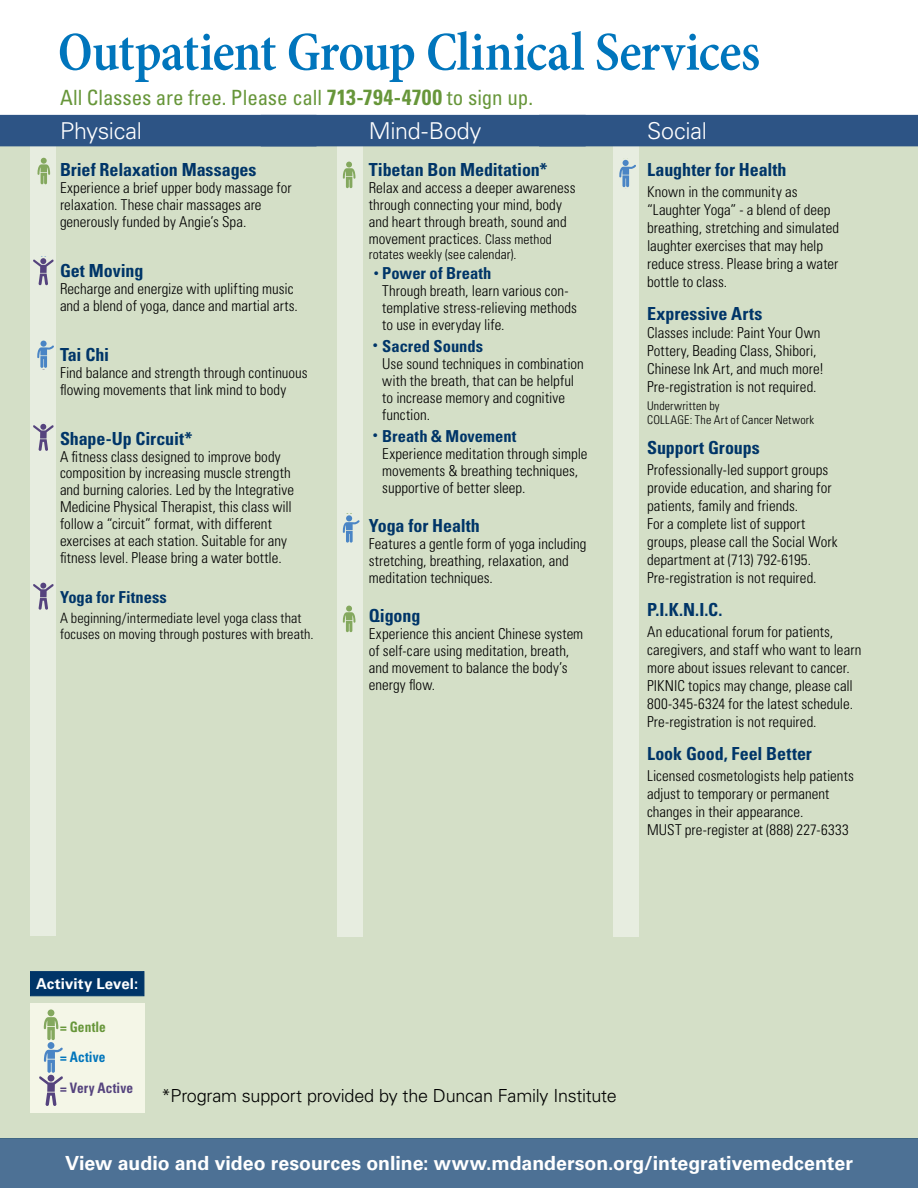
<style>
.page{position:relative;width:918px;height:1188px;background:#fff}
.page>*{position:absolute;margin:0;border:0;box-sizing:border-box;transform-origin:0 0}
.t1{font:600 condensed 55.5px "Minion Pro";letter-spacing:-.01em;color:#0075bc}
.t2{font:300 23.25px "Univers LT Std";letter-spacing:-.01em;color:#fff}
.t3{font:condensed 21px "Univers LT Std";letter-spacing:-.005em;color:#67963a}
.t4{font:700 19.5px "Univers LT Std";color:#fff}
.t5{font:700 condensed 18px "Univers LT Std";letter-spacing:-.005em;color:#003568}
.t6{font:300 18px "Univers LT Std";letter-spacing:-.015em;color:#000}
.t7{font:700 condensed 16.5px "Univers LT Std";color:#003568}
.t8{font:300 condensed 15px/17px "Univers LT Std";color:#000}
.t9{font:700 15px "Univers LT Std";letter-spacing:.01em;color:#fff}
.t10{font:700 condensed 14.4px/30.8px "Univers LT Std";letter-spacing:.01em;color:#55437e;scale:.93 1}
.t11{font:300 condensed 14.25px/16.5px "Univers LT Std";letter-spacing:.005em;color:#000}
.t12{font:300 condensed 13.5px "Univers LT Std";letter-spacing:.01em;color:#000}
.t13{font:300 condensed 12px/13.5px "Univers LT Std";letter-spacing:.015em;color:#000}
.s1{font-weight:700;font-size:21.9px}
.s2{font-size:13.5px}
.s3{font-weight:300;font-size:10.5px}
.s4{font-size:13.35px;color:#67963a}
.s5{color:#67963a}
.s6{font-size:13.35px;color:#0075bc}
.s7{color:#0075bc}
.s8{font-size:13.35px}
</style>
<div class="page">
<div style="left:0;top:115px;width:918px;height:1023px;background:#d4dfc7"></div>
<div style="left:30px;top:146px;width:26px;height:790px;background:#e7ede0"></div>
<div style="left:337px;top:126px;width:25px;height:811px;background:#e7ede0"></div>
<div style="left:614px;top:141px;width:25px;height:796px;background:#e7ede0"></div>
<div style="left:0;top:1138px;width:918px;height:50px;background:#4d7195"></div>
<div style="left:0;top:115px;width:316px;height:31px;background:#2d5485"></div>
<div style="left:261px;top:115px;width:325px;height:31px;background:#2d5485"></div>
<div style="left:539px;top:115px;width:379px;height:31px;background:#2d5485"></div>
<svg style="left:37px;top:158px;width:13px;height:26px"></svg>
<svg style="left:343px;top:162px;width:12px;height:26px"></svg>
<svg style="left:343px;top:606px;width:12px;height:26px"></svg>
<svg style="left:343px;top:515px;width:17px;height:28px"></svg>
<svg style="left:619px;top:160px;width:17px;height:27px"></svg>
<svg style="left:33px;top:258px;width:21px;height:27px"></svg>
<svg style="left:33px;top:424px;width:21px;height:27px"></svg>
<svg style="left:33px;top:583px;width:21px;height:27px"></svg>
<div style="left:30px;top:1003px;width:115px;height:110px;background:#f4f6e7"></div>
<div style="left:48px;top:1009px;width:6px;height:7px;background:#84a85e;border-radius:50%"></div>
<svg style="left:44px;top:1017px;width:14px;height:23px"></svg>
<div style="left:48px;top:1042px;width:6px;height:7px;background:#4a85c5;border-radius:50%"></div>
<svg style="left:39px;top:1048px;width:24px;height:58px"></svg>
<div style="left:30px;top:971px;width:114px;height:25px;background:#003568;border:1px solid #003568"></div>
<svg style="left:37px;top:341px;width:17px;height:27px"></svg>
<h1 class="t1" style="left:58px;top:19px;width:704px">Outpatient Group Clinical Services</h1>
<h3 class="t3" style="left:60px;top:84px;width:475px">All Classes are free. Please call <span class="s1">713-794-4700</span> to sign up.</h3>
<h2 class="t2" style="left:60px;top:117px;width:83px">Physical</h2>
<h2 class="t2" style="left:369px;top:117px;width:114px">Mind-Body</h2>
<h2 class="t2" style="left:647px;top:117px;width:61px">Social</h2>
<p class="t5" style="left:60px;top:159px;width:198px">Brief Relaxation Massages</p>
<p class="t8" style="left:60px;top:179px;width:233px">Experience a brief upper body massage for relaxation. These chair massages are generously funded by Angie’s Spa.</p>
<p class="t5" style="left:60px;top:259px;width:85px">Get Moving</p>
<p class="t8" style="left:60px;top:280px;width:239px">Recharge and energize with uplifting music and a blend of yoga, dance and martial arts.</p>
<p class="t5" style="left:60px;top:343px;width:51px">Tai Chi</p>
<p class="t8" style="left:60px;top:364px;width:249px">Find balance and strength through continuous flowing movements that link mind to body</p>
<p class="t5" style="left:60px;top:427px;width:134px">Shape-Up Circuit*</p>
<p class="t8" style="left:60px;top:448px;width:236px">A fitness class designed to improve body composition by increasing muscle strength and burning calories. Led by the Integrative Medicine Physical Therapist, this class will follow a “circuit” format, with different exercises at each station. Suitable for any fitness level. Please bring a water bottle.</p>
<p class="t7" style="left:60px;top:587px;width:108px">Yoga for Fitness</p>
<p class="t11" style="left:60px;top:609px;width:255px">A beginning/intermediate level yoga class that focuses on moving through postures with breath.</p>
<p class="t5" style="left:369px;top:159px;width:180px">Tibetan Bon Meditation*</p>
<p class="t8" style="left:369px;top:179px;width:208px">Relax and access a deeper awareness through connecting your mind, body and heart through breath, sound and movement practices. <span class="s2">Class method</span></p>
<p class="t12" style="left:369px;top:246px;width:149px">rotates weekly (see calendar).</p>
<p class="t7" style="left:373px;top:263px;width:120px"><span class="s3">•</span> Power of Breath</p>
<p class="t8" style="left:382px;top:282px;width:196px">Through breath, learn various con&shy;templative stress-relieving methods to use in everyday life.</p>
<p class="t7" style="left:373px;top:336px;width:111px"><sup>•</sup> Sacred Sounds</p>
<p class="t8" style="left:382px;top:355px;width:203px">Use sound techniques in combination with the breath, that can be helpful to increase memory and cognitive function.</p>
<p class="t7" style="left:373px;top:426px;width:145px"><sup>•</sup> Breath &amp; Movement</p>
<p class="t8" style="left:382px;top:446px;width:207px">Experience meditation through simple movements &amp; breathing techniques, supportive of better sleep.</p>
<p class="t5" style="left:369px;top:515px;width:113px">Yoga for Health</p>
<p class="t8" style="left:369px;top:536px;width:219px">Features a gentle form of yoga including stretching, breathing, relaxation, and meditation techniques.</p>
<p class="t5" style="left:369px;top:605px;width:53px">Qigong</p>
<p class="t8" style="left:369px;top:625px;width:216px">Experience this ancient Chinese system of self-care using meditation, breath, and movement to balance the body’s energy flow.</p>
<p class="t5" style="left:647px;top:159px;width:141px">Laughter for Health</p>
<p class="t8" style="left:647px;top:183px;width:194px;line-height:18px">Known in the community as “Laughter Yoga” - a blend of deep breathing, stretching and simulated laughter exercises that may help reduce stress. Please bring a water bottle to class.</p>
<p class="t5" style="left:647px;top:303px;width:117px">Expressive Arts</p>
<p class="t8" style="left:647px;top:324px;width:179px;line-height:18px">Classes include: Paint Your Own Pottery, Beading Class, Shibori, Chinese Ink Art, and much more!<br>Pre-registration is not required.</p>
<p class="t13" style="left:647px;top:399px;width:168px">Underwritten by<br>COLLAGE: The Art of Cancer Network</p>
<p class="t5" style="left:647px;top:436px;width:114px">Support Groups</p>
<p class="t8" style="left:647px;top:460px;width:192px;line-height:18px">Professionally-led support groups provide education, and sharing for patients, family and friends.<br>For a complete list of support groups, please call the Social Work department at (713) 792-6195.<br>Pre-registration is not required.</p>
<p class="t5" style="left:647px;top:598px;width:77px">P.I.K.N.I.C.</p>
<p class="t8" style="left:647px;top:622px;width:216px;line-height:18px">An educational forum for patients, caregivers, and staff who want to learn more about issues relevant to cancer.<br>PIKNIC topics may change, please call 800-345-6324 for the latest schedule.<br>Pre-registration is not required.</p>
<p class="t5" style="left:647px;top:742px;width:166px">Look Good, Feel Better</p>
<p class="t8" style="left:647px;top:766px;width:208px;line-height:18px">Licensed cosmetologists help patients adjust to temporary or permanent changes in their appearance.<br>MUST pre-register at (888) 227-6333</p>
<p class="t9" style="left:36px;top:975px;width:104px">Activity Level:</p>
<p class="t10" style="left:60px;top:1011px;width:80px"><span class="s4">=</span> <span class="s5">Gentle<br></span><span class="s6">=</span> <span class="s7">Active<br></span><span class="s8">=</span> Very Active</p>
<p class="t6" style="left:161px;top:1084px;width:457px">*Program support provided by the Duncan Family Institute</p>
<h3 class="t4" style="left:65px;top:1152px;width:789px">View audio and video resources online: www.mdanderson.org/integrativemedcenter</h3>
</div>
